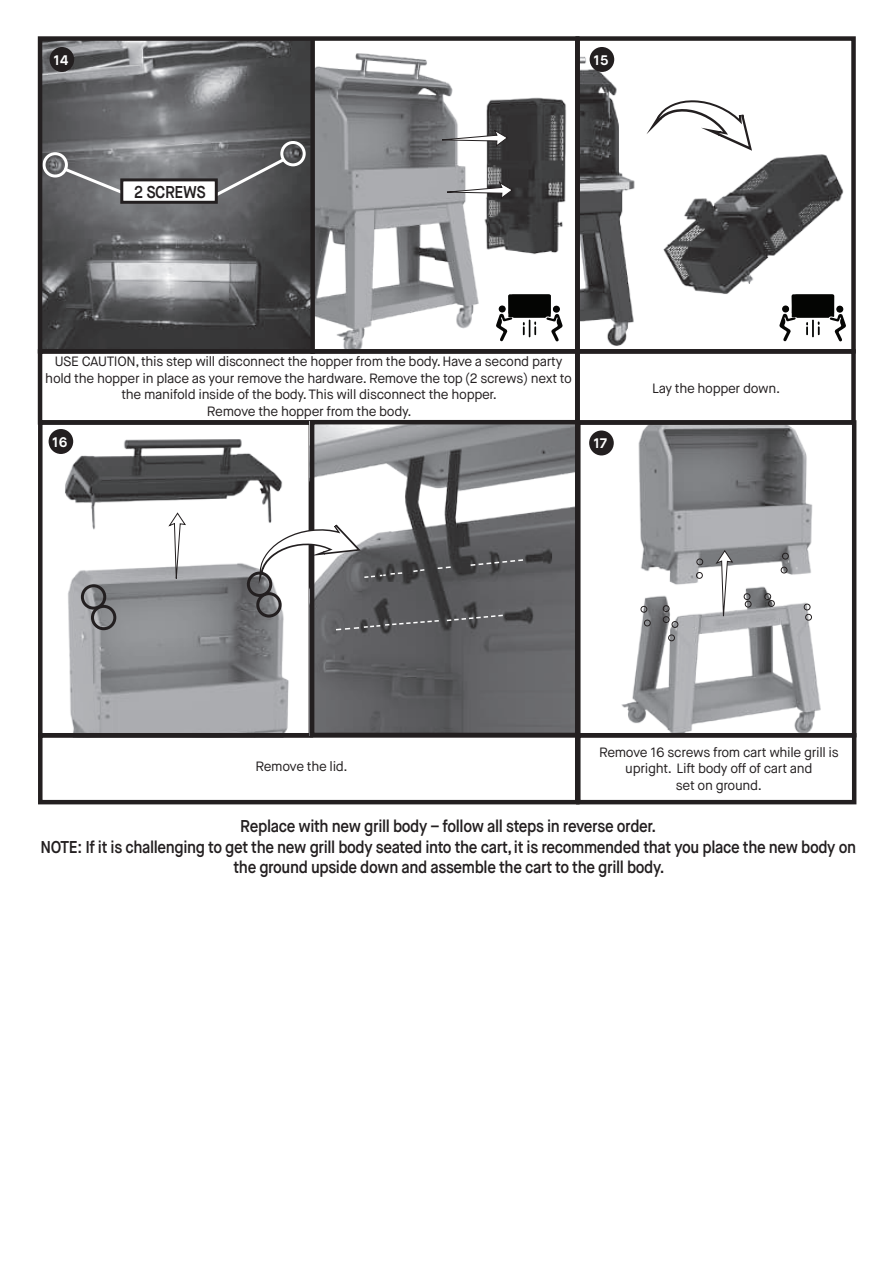
<style>
.page{position:relative;width:893px;height:1263px;background:#fff}
.page>*{position:absolute;margin:0;border:0;box-sizing:border-box;transform-origin:0 0}
.t1{font:600 17.1px "Maison Neue";letter-spacing:-.025em;color:#231f20;scale:.9 1}
.t2{font:700 13.8px "Maison Neue";color:#fff}
.t3{font:13.5px/16.5px "Maison Neue";letter-spacing:-.025em;color:#231f20;text-align:center}
</style>
<div class="page">
<img style="left:43px;top:41px;width:267px;height:308px">
<div style="left:43px;top:152px;width:25px;height:26px;border:3px solid #fff;border-radius:50%"></div>
<svg style="left:60px;top:165px;width:84px;height:39px"></svg>
<svg style="left:207px;top:155px;width:81px;height:46px"></svg>
<div style="left:280px;top:141px;width:26px;height:25px;border:3px solid #fff;border-radius:50%"></div>
<div style="left:122px;top:180px;width:94px;height:22px;background:#fff"></div>
<div style="left:120px;top:178px;width:98px;height:26px;border:3px solid #231f20"></div>
<img style="left:603px;top:425px;width:218px;height:307px">
<div style="left:576px;top:420px;width:280px;height:317px;border:4px solid #231f20"></div>
<div style="left:576px;top:733px;width:280px;height:71px;border:4px solid #231f20"></div>
<svg style="left:714px;top:549px;width:20px;height:68px"></svg>
<div style="left:589px;top:430px;width:25px;height:25px;background:#231f20;border-radius:50%"></div>
<img style="left:580px;top:47px;width:264px;height:299px">
<img style="left:315px;top:53px;width:252px;height:296px">
<svg style="left:441px;top:128px;width:68px;height:20px"></svg>
<svg style="left:446px;top:180px;width:68px;height:20px"></svg>
<div style="left:38px;top:36px;width:541px;height:318px;border:4px solid #231f20"></div>
<div style="left:38px;top:349px;width:541px;height:76px;border:4px solid #231f20"></div>
<svg style="left:496px;top:294px;width:67px;height:48px"></svg>
<div style="left:50px;top:47px;width:24px;height:25px;background:#231f20;border-radius:50%"></div>
<div style="left:575px;top:36px;width:281px;height:318px;border:4px solid #231f20"></div>
<div style="left:575px;top:349px;width:281px;height:76px;border:4px solid #231f20"></div>
<svg style="left:779px;top:294px;width:67px;height:48px"></svg>
<svg style="left:635px;top:53px;width:120px;height:102px"></svg>
<div style="left:590px;top:47px;width:24px;height:25px;background:#231f20;border-radius:50%"></div>
<div style="left:310px;top:39px;width:5px;height:315px;background:#231f20"></div>
<div style="left:668px;top:634px;width:7px;height:7px;border:1px solid #231f20;border-radius:50%"></div>
<div style="left:671px;top:621px;width:7px;height:7px;border:1px solid #231f20;border-radius:50%"></div>
<div style="left:640px;top:606px;width:7px;height:7px;border:1px solid #231f20;border-radius:50%"></div>
<div style="left:644px;top:620px;width:7px;height:6px;border:1px solid #231f20;border-radius:50%"></div>
<div style="left:663px;top:605px;width:7px;height:7px;border:1px solid #231f20;border-radius:50%"></div>
<div style="left:663px;top:616px;width:7px;height:7px;border:1px solid #231f20;border-radius:50%"></div>
<div style="left:696px;top:558px;width:7px;height:7px;border:1px solid #231f20;border-radius:50%"></div>
<div style="left:696px;top:572px;width:7px;height:7px;border:1px solid #231f20;border-radius:50%"></div>
<svg style="left:781px;top:567px;width:6px;height:6px"></svg>
<div style="left:782px;top:553px;width:7px;height:7px;border:1px solid #231f20;border-radius:50%"></div>
<svg style="left:804px;top:604px;width:6px;height:6px"></svg>
<div style="left:805px;top:614px;width:7px;height:7px;border:1px solid #231f20;border-radius:50%"></div>
<div style="left:764px;top:593px;width:7px;height:7px;border:1px solid #231f20;border-radius:50%"></div>
<div style="left:768px;top:600px;width:7px;height:7px;border:1px solid #231f20;border-radius:50%"></div>
<div style="left:744px;top:593px;width:6px;height:7px;border:1px solid #231f20;border-radius:50%"></div>
<div style="left:745px;top:601px;width:7px;height:7px;border:1px solid #231f20;border-radius:50%"></div>
<img style="left:48px;top:429px;width:241px;height:303px">
<div style="left:38px;top:420px;width:275px;height:317px;border:4px solid #231f20"></div>
<div style="left:38px;top:733px;width:541px;height:71px;border:4px solid #231f20"></div>
<div style="left:247px;top:572px;width:25px;height:25px;border:3px solid #231f20;border-radius:50%"></div>
<div style="left:256px;top:592px;width:26px;height:25px;border:3px solid #231f20;border-radius:50%"></div>
<div style="left:81px;top:584px;width:25px;height:26px;border:3px solid #231f20;border-radius:50%"></div>
<div style="left:91px;top:605px;width:25px;height:25px;border:3px solid #231f20;border-radius:50%"></div>
<svg style="left:167px;top:512px;width:20px;height:67px"></svg>
<img style="left:315px;top:425px;width:259px;height:307px">
<div style="left:310px;top:420px;width:269px;height:317px;border:4px solid #231f20"></div>
<svg style="left:334px;top:614px;width:170px;height:17px"></svg>
<svg style="left:436px;top:565px;width:16px;height:5px"></svg>
<svg style="left:412px;top:568px;width:14px;height:5px"></svg>
<svg style="left:469px;top:558px;width:56px;height:9px"></svg>
<svg style="left:257px;top:495px;width:147px;height:102px"></svg>
<p class="t2" style="left:53px;top:51px;width:16px">14</p>
<p class="t1" style="left:134px;top:181px;width:81px">2 SCREWS</p>
<p class="t2" style="left:593px;top:51px;width:16px">15</p>
<p class="t3" style="left:45px;top:354px;width:528px">USE CAUTION, this step will disconnect the hopper from the body. Have a second party hold the hopper in place as your remove the hardware. Remove the top (2 screws) next to the manifold inside of the body. This will disconnect the hopper.</p>
<p class="t3" style="left:207px;top:403px;width:206px">Remove the hopper from the body.</p>
<p class="t2" style="left:52px;top:433px;width:17px">16</p>
<p class="t2" style="left:594px;top:435px;width:15px">17</p>
<p class="t3" style="left:652px;top:380px;width:130px">Lay the hopper down.</p>
<p class="t3" style="left:599px;top:744px;width:241px">Remove 16 screws from cart while grill is upright. Lift body off of cart and</p>
<p class="t3" style="left:676px;top:777px;width:87px">set on ground.</p>
<p class="t1" style="left:240px;top:815px;width:464px">Replace with new grill body – follow all steps in reverse order.</p>
<p class="t1" style="left:40px;top:836px;width:908px">NOTE: If it is challenging to get the new grill body seated into the cart, it is recommended that you place the new body on</p>
<p class="t1" style="left:233px;top:857px;width:480px">the ground upside down and assemble the cart to the grill body.</p>
<p class="t3" style="left:255px;top:759px;width:94px">Remove the lid.</p>
</div>
